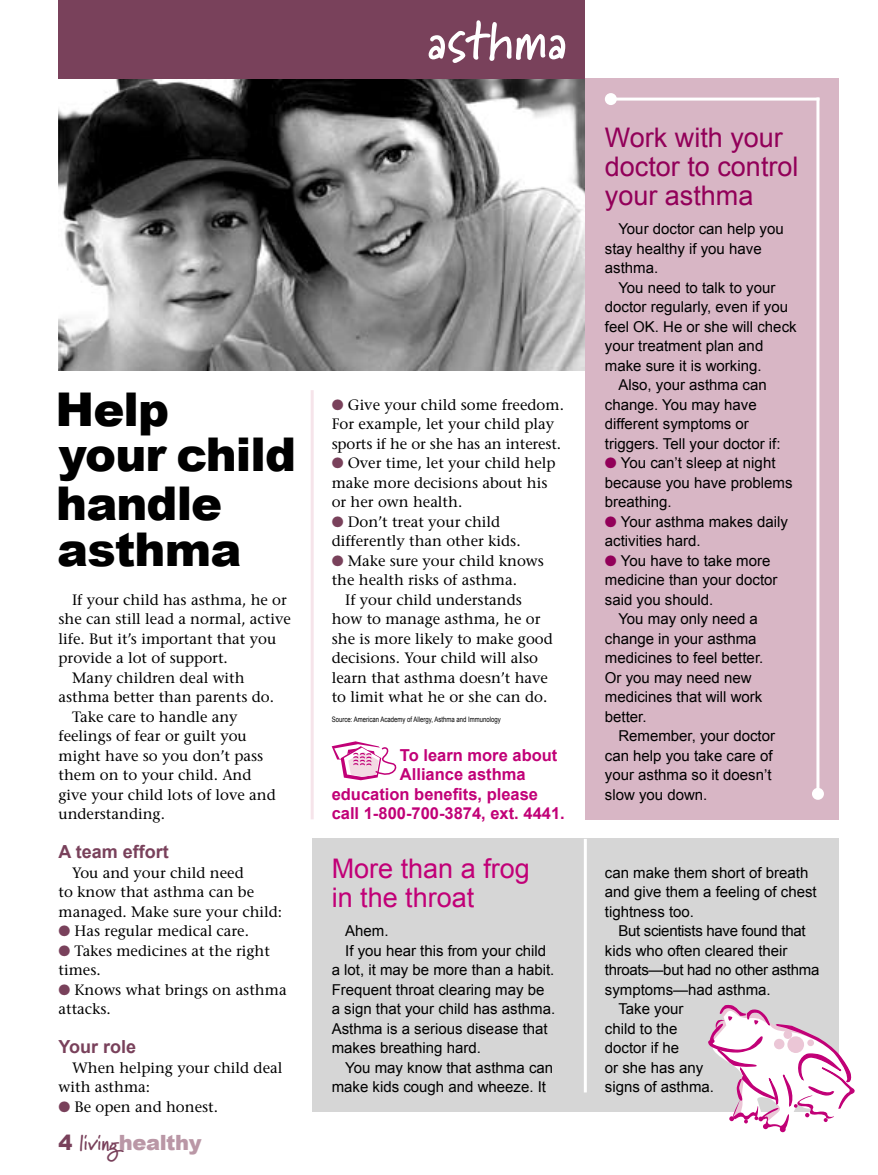
<style>
.page{position:relative;width:878px;height:1175px;background:#fff}
.page>*{position:absolute;margin:0;border:0;box-sizing:border-box;transform-origin:0 0}
.t1{font:700 54px "Marydale";color:#fff}
.t2{font:900 46.5px/47.5px "Arial";letter-spacing:-.02em;color:#000}
.t3{font:27px/29.4px "Arial";color:#920059}
.t4{font:27px/29.4px "Arial";color:#c10077}
.t5{font:900 21px "Arial";letter-spacing:-.02em;color:#ba97a6}
.t6{font:700 18px "Arial";color:#79415b}
.t7{font:700 16.5px "Arial";color:#c10077}
.t8{font:15px/19.5px "Arial";color:#000}
.t9{font:15px "Stone Serif";color:#000}
.t10{font:15px "Arial";letter-spacing:-.02em;color:#000}
.t11{font:7.5px "Arial";color:#000;scale:.8 1}
.s1{color:#79415b}
.s2{font-family:"Marydale";font-weight:700;color:#79415b}
</style>
<div class="page">
<hr style="left:310px;top:390px;width:4px;height:429px;background:#f6e4ea">
<svg style="left:332px;top:741px;width:64px;height:39px"></svg>
<img style="left:58px;top:78px;width:527px;height:292px">
<div style="left:585px;top:78px;width:253px;height:741px;background:#d8b6c5"></div>
<div style="left:58px;top:0;width:527px;height:78px;background:#79415b"></div>
<hr style="left:610px;top:98px;width:209px;height:3px;background:#fff">
<div style="left:604px;top:93px;width:12px;height:12px;background:#fff;border-radius:50%"></div>
<div style="left:312px;top:838px;width:526px;height:274px;background:#d6d6d6"></div>
<hr style="left:584px;top:838px;width:2px;height:254px;background:#fff">
<svg style="left:708px;top:1005px;width:146px;height:127px"></svg>
<hr style="left:816px;top:98px;width:3px;height:696px;background:#fff">
<div style="left:812px;top:788px;width:12px;height:12px;background:#fff;border-radius:50%"></div>
<h1 class="t1" style="left:427px;top:8px;width:142px">asthma</h1>
<h2 class="t2" style="left:56px;top:386px;width:115px">Help</h2>
<h2 class="t2" style="left:56px;top:430px;width:241px">your child handle asthma</h2>
<p class="t9" style="left:72px;top:590px;width:216px">If your child has asthma, he or</p>
<p class="t9" style="left:58px;top:610px;width:234px">she can still lead a normal, active</p>
<p class="t9" style="left:58px;top:629px;width:219px">life. But it’s important that you</p>
<p class="t9" style="left:58px;top:649px;width:171px">provide a lot of support.</p>
<p class="t9" style="left:72px;top:668px;width:174px">Many children deal with</p>
<p class="t9" style="left:58px;top:688px;width:217px">asthma better than parents do.</p>
<p class="t9" style="left:72px;top:707px;width:167px">Take care to handle any</p>
<p class="t9" style="left:58px;top:727px;width:190px">feelings of fear or guilt you</p>
<p class="t9" style="left:58px;top:746px;width:206px">might have so you don’t pass</p>
<p class="t9" style="left:58px;top:766px;width:194px">them on to your child. And</p>
<p class="t9" style="left:58px;top:785px;width:219px">give your child lots of love and</p>
<p class="t9" style="left:58px;top:805px;width:108px">understanding.</p>
<p class="t6" style="left:58px;top:842px;width:112px">A team effort</p>
<p class="t9" style="left:72px;top:863px;width:173px">You and your child need</p>
<p class="t9" style="left:58px;top:883px;width:197px">to know that asthma can be</p>
<p class="t9" style="left:58px;top:902px;width:225px">managed. Make sure your child:</p>
<p class="t9" style="left:75px;top:922px;width:176px">Has regular medical care.</p>
<p class="t9" style="left:75px;top:941px;width:197px">Takes medicines at the right</p>
<p class="t9" style="left:58px;top:961px;width:44px">times.</p>
<p class="t9" style="left:75px;top:980px;width:213px">Knows what brings on asthma</p>
<p class="t9" style="left:58px;top:1000px;width:54px">attacks.</p>
<p class="t6" style="left:58px;top:1037px;width:79px">Your role</p>
<p class="t9" style="left:72px;top:1058px;width:212px">When helping your child deal</p>
<p class="t9" style="left:58px;top:1078px;width:93px">with asthma:</p>
<p class="t9" style="left:75px;top:1097px;width:145px">Be open and honest.</p>
<h3 class="t5" style="left:58px;top:1130px;width:144px"><span class="s1">4</span> <span class="s2">living</span>healthy</h3>
<p class="t9" style="left:348px;top:395px;width:218px">Give your child some freedom.</p>
<p class="t9" style="left:332px;top:415px;width:224px">For example, let your child play</p>
<p class="t9" style="left:332px;top:434px;width:231px">sports if he or she has an interest.</p>
<p class="t9" style="left:348px;top:454px;width:209px">Over time, let your child help</p>
<p class="t9" style="left:332px;top:473px;width:217px">make more decisions about his</p>
<p class="t9" style="left:332px;top:493px;width:132px">or her own health.</p>
<p class="t9" style="left:348px;top:512px;width:154px">Don’t treat your child</p>
<p class="t9" style="left:332px;top:532px;width:190px">differently than other kids.</p>
<p class="t9" style="left:348px;top:551px;width:198px">Make sure your child knows</p>
<p class="t9" style="left:332px;top:571px;width:187px">the health risks of asthma.</p>
<p class="t9" style="left:345px;top:590px;width:178px">If your child understands</p>
<p class="t9" style="left:332px;top:610px;width:210px">how to manage asthma, he or</p>
<p class="t9" style="left:332px;top:629px;width:223px">she is more likely to make good</p>
<p class="t9" style="left:332px;top:649px;width:208px">decisions. Your child will also</p>
<p class="t9" style="left:332px;top:668px;width:218px">learn that asthma doesn’t have</p>
<p class="t9" style="left:332px;top:688px;width:217px">to limit what he or she can do.</p>
<p class="t11" style="left:332px;top:715px;width:213px">Source: American Academy of Allergy, Asthma and Immunology</p>
<p class="t7" style="left:400px;top:745px;width:159px">To learn more about</p>
<p class="t7" style="left:400px;top:765px;width:127px">Alliance asthma</p>
<p class="t7" style="left:332px;top:784px;width:208px">education benefits, please</p>
<p class="t7" style="left:332px;top:804px;width:234px">call 1-800-700-3874, ext. 4441.</p>
<h3 class="t4" style="left:332px;top:853px;width:200px">More than a frog in the throat</h3>
<p class="t8" style="left:345px;top:921px;width:45px">Ahem.</p>
<p class="t8" style="left:345px;top:940px;width:202px">If you hear this from your child</p>
<p class="t8" style="left:332px;top:960px;width:224px">a lot, it may be more than a habit.</p>
<p class="t8" style="left:332px;top:979px;width:214px">Frequent throat clearing may be</p>
<p class="t8" style="left:332px;top:999px;width:225px">a sign that your child has asthma.</p>
<p class="t8" style="left:332px;top:1018px;width:217px">Asthma is a serious disease that</p>
<p class="t8" style="left:332px;top:1038px;width:151px">makes breathing hard.</p>
<p class="t8" style="left:345px;top:1057px;width:209px">You may know that asthma can</p>
<p class="t8" style="left:332px;top:1077px;width:216px">make kids cough and wheeze. It</p>
<h3 class="t3" style="left:604px;top:122px;width:195px">Work with your doctor to control your asthma</h3>
<p class="t8" style="left:604px;top:219px;width:180px;text-indent:14px">Your doctor can help you stay healthy if you have asthma.</p>
<p class="t8" style="left:618px;top:277px;width:159px">You need to talk to your</p>
<p class="t8" style="left:604px;top:297px;width:185px">doctor regularly, even if you</p>
<p class="t8" style="left:604px;top:316px;width:193px">feel OK. He or she will check</p>
<p class="t8" style="left:604px;top:336px;width:160px">your treatment plan and</p>
<p class="t8" style="left:604px;top:355px;width:158px">make sure it is working.</p>
<p class="t8" style="left:618px;top:375px;width:150px">Also, your asthma can</p>
<p class="t8" style="left:604px;top:394px;width:153px">change. You may have</p>
<p class="t8" style="left:604px;top:414px;width:145px">different symptoms or</p>
<p class="t8" style="left:604px;top:433px;width:177px">triggers. Tell your doctor if:</p>
<p class="t8" style="left:621px;top:453px;width:156px">You can’t sleep at night</p>
<p class="t8" style="left:604px;top:472px;width:189px">because you have problems</p>
<p class="t8" style="left:604px;top:492px;width:68px">breathing.</p>
<p class="t8" style="left:621px;top:511px;width:169px">Your asthma makes daily</p>
<p class="t8" style="left:604px;top:531px;width:97px">activities hard.</p>
<p class="t8" style="left:621px;top:550px;width:151px">You have to take more</p>
<p class="t8" style="left:604px;top:570px;width:174px">medicine than your doctor</p>
<p class="t8" style="left:604px;top:589px;width:110px">said you should.</p>
<p class="t8" style="left:618px;top:609px;width:141px">You may only need a</p>
<p class="t8" style="left:604px;top:628px;width:153px">change in your asthma</p>
<p class="t8" style="left:604px;top:648px;width:160px">medicines to feel better.</p>
<p class="t8" style="left:604px;top:667px;width:148px">Or you may need new</p>
<p class="t8" style="left:604px;top:687px;width:159px">medicines that will work</p>
<p class="t8" style="left:604px;top:706px;width:43px">better.</p>
<p class="t8" style="left:618px;top:726px;width:158px">Remember, your doctor</p>
<p class="t8" style="left:604px;top:745px;width:169px">can help you take care of</p>
<p class="t8" style="left:604px;top:765px;width:168px">your asthma so it doesn’t</p>
<p class="t8" style="left:604px;top:784px;width:104px">slow you down.</p>
<p class="t8" style="left:604px;top:862px;width:213px">can make them short of breath and give them a feeling of chest tightness too.</p>
<p class="t10" style="left:618px;top:922px;width:189px">But scientists have found that</p>
<p class="t8" style="left:604px;top:940px;width:184px">kids who often cleared their</p>
<p class="t10" style="left:604px;top:961px;width:216px">throats—but had no other asthma</p>
<p class="t8" style="left:604px;top:979px;width:167px">symptoms—had asthma.</p>
<p class="t8" style="left:618px;top:999px;width:67px">Take your</p>
<p class="t8" style="left:604px;top:1018px;width:74px">child to the</p>
<p class="t8" style="left:604px;top:1038px;width:76px">doctor if he</p>
<p class="t8" style="left:604px;top:1057px;width:100px">or she has any</p>
<p class="t8" style="left:604px;top:1077px;width:111px">signs of asthma.</p>
</div>
